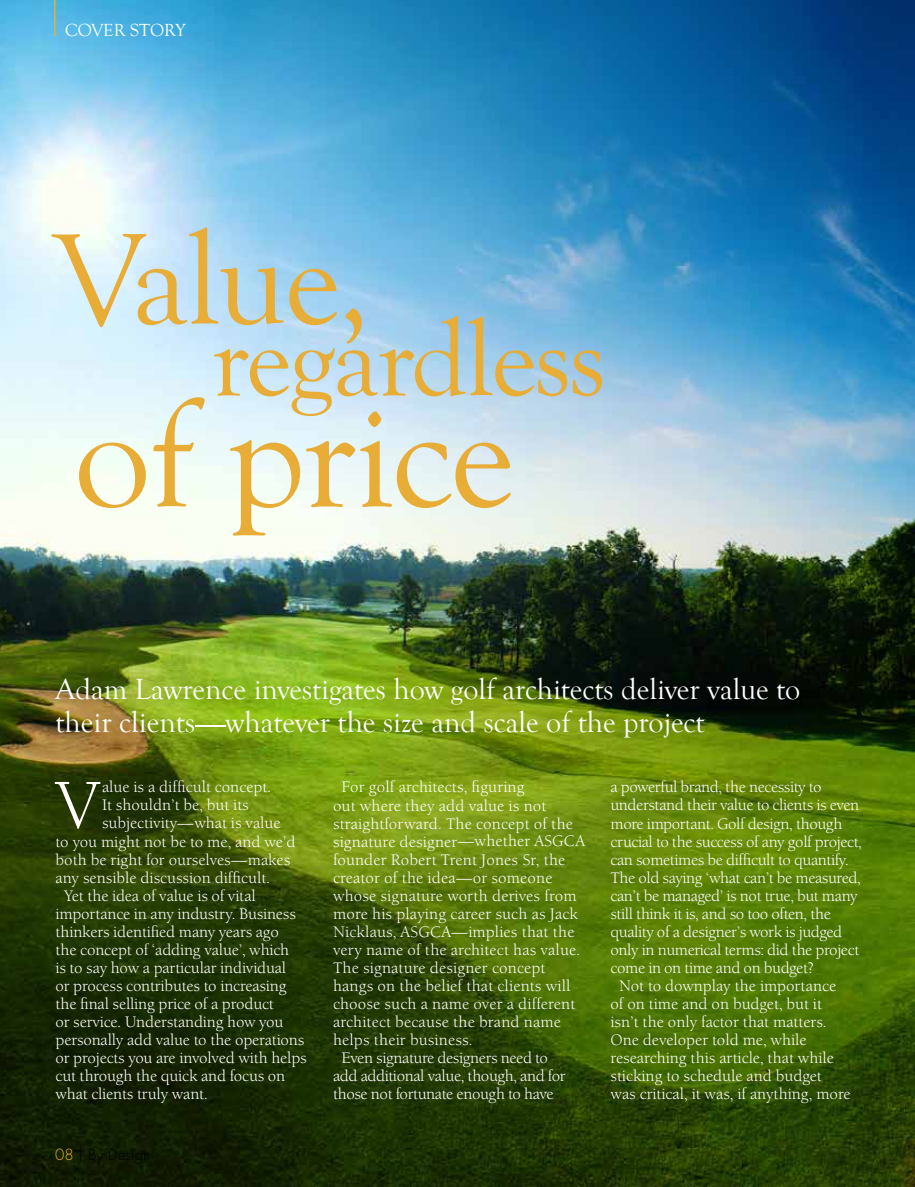
<style>
.page{position:relative;width:915px;height:1187px;background:#fff}
.page>*{position:absolute;margin:0;border:0;box-sizing:border-box;transform-origin:0 0}
.t1{font:154.8px "Goudy Old Style T";letter-spacing:-.02em;color:#e7ad37}
.t2{font:133.2px "Goudy Old Style T";letter-spacing:-.02em;color:#e7ad37}
.t3{font:109.05px "Goudy Old Style T";letter-spacing:-.02em;color:#e7ad37}
.t4{font:69.75px "Berkeley Old ITC";color:#fff}
.t5{font:30px/33px "Goudy Old Style T";color:#fff}
.t6{font:18px "Goudy Old Style T";color:#fff}
.t7{font:15.75px "Berkeley Old ITC";letter-spacing:-.01em;color:#fff}
.t8{font:15.75px "Berkeley Old ITC";letter-spacing:.01em;color:#fff}
.t9{font:300 15px "Futura";color:#000}
.s1{color:#e7ad37}
.s2{font-size:18px}
</style>
<div class="page">
<img style="left:0;top:0;width:914px;height:1186px">
<hr style="left:54px;top:0;width:2px;height:36px;background:#e7ad37">
<p class="t6" style="left:65px;top:20px;width:122px">COVER STORY</p>
<h2 class="t2" style="left:54px;top:207px;width:317px">Value,</h2>
<h3 class="t3" style="left:211px;top:299px;width:396px">regardless</h3>
<h1 class="t1" style="left:73px;top:370px;width:442px">of price</h1>
<h3 class="t5" style="left:56px;top:673px;width:746px">Adam Lawrence investigates how golf architects deliver value to their clients—whatever the size and scale of the project</h3>
<h3 class="t4" style="left:56px;top:765px;width:46px">V</h3>
<p class="t7" style="left:102px;top:778px;width:170px">alue is a difficult concept.</p>
<p class="t7" style="left:102px;top:796px;width:148px">It shouldn’t be, but its</p>
<p class="t7" style="left:102px;top:814px;width:180px">subjectivity—what is value</p>
<p class="t7" style="left:56px;top:832px;width:241px">to you might not be to me, and we’d</p>
<p class="t7" style="left:56px;top:850px;width:236px">both be right for ourselves—makes</p>
<p class="t7" style="left:56px;top:868px;width:216px">any sensible discussion difficult.</p>
<p class="t7" style="left:64px;top:886px;width:193px">Yet the idea of value is of vital</p>
<p class="t7" style="left:56px;top:904px;width:242px">importance in any industry. Business</p>
<p class="t7" style="left:56px;top:922px;width:225px">thinkers identified many years ago</p>
<p class="t7" style="left:56px;top:940px;width:235px">the concept of ‘adding value’, which</p>
<p class="t7" style="left:56px;top:958px;width:232px">is to say how a particular individual</p>
<p class="t7" style="left:56px;top:976px;width:232px">or process contributes to increasing</p>
<p class="t7" style="left:56px;top:994px;width:220px">the final selling price of a product</p>
<p class="t7" style="left:56px;top:1012px;width:229px">or service. Understanding how you</p>
<p class="t7" style="left:56px;top:1030px;width:250px">personally add value to the operations</p>
<p class="t7" style="left:56px;top:1048px;width:252px">or projects you are involved with helps</p>
<p class="t7" style="left:56px;top:1066px;width:231px">cut through the quick and focus on</p>
<p class="t7" style="left:56px;top:1084px;width:153px">what clients truly want.</p>
<p class="t9" style="left:55px;top:1144px;width:97px"><span class="s1">08</span> <span class="s2">|</span> By Design</p>
<p class="t8" style="left:341px;top:778px;width:184px">For golf architects, figuring</p>
<p class="t8" style="left:333px;top:796px;width:215px">out where they add value is not</p>
<p class="t8" style="left:333px;top:814px;width:241px">straightforward. The concept of the</p>
<p class="t8" style="left:333px;top:832px;width:253px">signature designer—whether ASGCA</p>
<p class="t8" style="left:333px;top:850px;width:234px">founder Robert Trent Jones Sr, the</p>
<p class="t8" style="left:333px;top:868px;width:221px">creator of the idea—or someone</p>
<p class="t8" style="left:333px;top:886px;width:245px">whose signature worth derives from</p>
<p class="t8" style="left:333px;top:904px;width:246px">more his playing career such as Jack</p>
<p class="t8" style="left:333px;top:922px;width:243px">Nicklaus, ASGCA—implies that the</p>
<p class="t8" style="left:333px;top:940px;width:248px">very name of the architect has value.</p>
<p class="t8" style="left:333px;top:958px;width:214px">The signature designer concept</p>
<p class="t8" style="left:333px;top:976px;width:239px">hangs on the belief that clients will</p>
<p class="t8" style="left:333px;top:994px;width:244px">choose such a name over a different</p>
<p class="t8" style="left:333px;top:1012px;width:229px">architect because the brand name</p>
<p class="t8" style="left:333px;top:1030px;width:141px">helps their business.</p>
<p class="t7" style="left:341px;top:1048px;width:208px">Even signature designers need to</p>
<p class="t7" style="left:333px;top:1066px;width:234px">add additional value, though, and for</p>
<p class="t7" style="left:333px;top:1084px;width:222px">those not fortunate enough to have</p>
<p class="t7" style="left:610px;top:778px;width:213px">a powerful brand, the necessity to</p>
<p class="t7" style="left:610px;top:796px;width:250px">understand their value to clients is even</p>
<p class="t7" style="left:610px;top:814px;width:233px">more important. Golf design, though</p>
<p class="t7" style="left:610px;top:832px;width:253px">crucial to the success of any golf project,</p>
<p class="t7" style="left:610px;top:850px;width:240px">can sometimes be difficult to quantify.</p>
<p class="t7" style="left:610px;top:868px;width:252px">The old saying ‘what can’t be measured,</p>
<p class="t7" style="left:610px;top:886px;width:248px">can’t be managed’ is not true, but many</p>
<p class="t7" style="left:610px;top:904px;width:222px">still think it is, and so too often, the</p>
<p class="t7" style="left:610px;top:922px;width:233px">quality of a designer’s work is judged</p>
<p class="t7" style="left:610px;top:940px;width:250px">only in numerical terms: did the project</p>
<p class="t7" style="left:610px;top:958px;width:205px">come in on time and on budget?</p>
<p class="t7" style="left:618px;top:976px;width:219px">Not to downplay the importance</p>
<p class="t7" style="left:610px;top:994px;width:213px">of on time and on budget, but it</p>
<p class="t7" style="left:610px;top:1012px;width:217px">isn’t the only factor that matters.</p>
<p class="t7" style="left:610px;top:1030px;width:198px">One developer told me, while</p>
<p class="t7" style="left:610px;top:1048px;width:225px">researching this article, that while</p>
<p class="t7" style="left:610px;top:1066px;width:213px">sticking to schedule and budget</p>
<p class="t7" style="left:610px;top:1084px;width:242px">was critical, it was, if anything, more</p>
</div>
